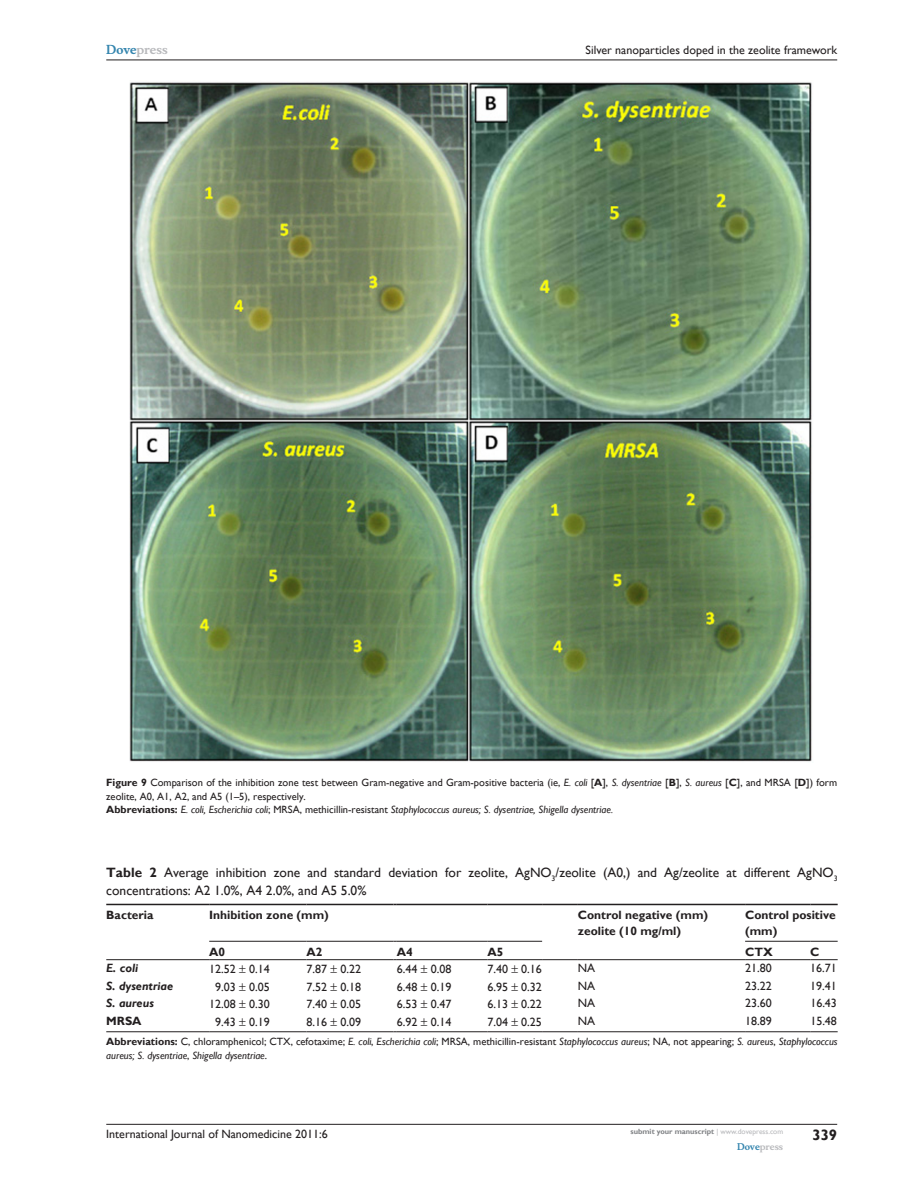
<style>
.page{position:relative;width:918px;height:1188px;background:#fff}
.page>*{position:absolute;margin:0;border:0;box-sizing:border-box;transform-origin:0 0}
.t1{font:700 15px "Gill Sans";color:#231f20}
.t2{font:13.5px/18px "Gill Sans";color:#231f20}
.t3{font:12px "Gill Sans";color:#231f20}
.t4{font:700 12px/16.5px "Gill Sans";color:#231f20}
.t5{font:italic 700 12px "Gill Sans";color:#231f20}
.t6{font:700 12px "Musee";color:#b8b9bc}
.t7{font:10.5px/13.5px "Gill Sans";color:#231f20}
.t8{font:italic 10.5px/13.5px "Gill Sans";color:#231f20}
.t9{font:700 9px "Musee";color:#b8b9bc}
.t10{font:700 7.5px "Gill Sans";color:#808285}
.s1{color:#3485ae}
.s2{font-weight:700}
.s3{font-style:italic}
.s4{font-weight:700;font-style:normal}
.s5{font-style:normal}
.s6{font-weight:400;color:#b8b9bc}
</style>
<div class="page">
<hr style="left:106px;top:1124px;width:731px;height:1px;background:#231f20">
<hr style="left:106px;top:60px;width:731px;height:1px;background:#231f20">
<img style="left:130px;top:82px;width:682px;height:680px">
<hr style="left:106px;top:904px;width:103px;height:1px;background:#231f20">
<hr style="left:209px;top:904px;width:98px;height:1px;background:#231f20">
<hr style="left:307px;top:904px;width:87px;height:1px;background:#231f20">
<hr style="left:397px;top:904px;width:90px;height:1px;background:#231f20">
<hr style="left:487px;top:904px;width:55px;height:1px;background:#231f20">
<hr style="left:542px;top:904px;width:36px;height:1px;background:#231f20">
<hr style="left:578px;top:904px;width:167px;height:1px;background:#231f20">
<hr style="left:745px;top:904px;width:65px;height:1px;background:#231f20">
<svg style="left:810px;top:904px;width:28px;height:1px"></svg>
<hr style="left:209px;top:959px;width:98px;height:1px;background:#231f20">
<hr style="left:307px;top:959px;width:87px;height:1px;background:#231f20">
<hr style="left:397px;top:959px;width:90px;height:1px;background:#231f20">
<hr style="left:487px;top:959px;width:55px;height:1px;background:#231f20">
<hr style="left:542px;top:959px;width:36px;height:1px;background:#231f20">
<hr style="left:578px;top:959px;width:167px;height:1px;background:#231f20">
<hr style="left:745px;top:959px;width:65px;height:1px;background:#231f20">
<svg style="left:810px;top:959px;width:28px;height:1px"></svg>
<hr style="left:106px;top:959px;width:103px;height:1px;background:#231f20">
<hr style="left:209px;top:941px;width:98px;height:1px;background:#231f20">
<hr style="left:307px;top:941px;width:87px;height:1px;background:#231f20">
<hr style="left:397px;top:941px;width:90px;height:1px;background:#231f20">
<hr style="left:487px;top:941px;width:55px;height:1px;background:#231f20">
<hr style="left:745px;top:941px;width:65px;height:1px;background:#231f20">
<svg style="left:810px;top:941px;width:28px;height:1px"></svg>
<hr style="left:106px;top:1031px;width:103px;height:1px;background:#231f20">
<hr style="left:209px;top:1031px;width:98px;height:1px;background:#231f20">
<hr style="left:307px;top:1031px;width:87px;height:1px;background:#231f20">
<hr style="left:397px;top:1031px;width:90px;height:1px;background:#231f20">
<hr style="left:487px;top:1031px;width:55px;height:1px;background:#231f20">
<hr style="left:542px;top:1031px;width:36px;height:1px;background:#231f20">
<hr style="left:578px;top:1031px;width:167px;height:1px;background:#231f20">
<hr style="left:745px;top:1031px;width:65px;height:1px;background:#231f20">
<svg style="left:810px;top:1031px;width:28px;height:1px"></svg>
<p class="t6" style="left:106px;top:43px;width:63px"><span class="s1">Dove</span>press</p>
<p class="t3" style="left:586px;top:43px;width:253px">Silver nanoparticles doped in the zeolite framework</p>
<p class="t7" style="left:106px;top:776px;width:732px"><span class="s2">Figure 9</span> Comparison of the inhibition zone test between Gram-negative and Gram-positive bacteria (ie, <span class="s3">E. coli</span> [<span class="s2">A</span>], <span class="s3">S. dysentriae</span> [<span class="s2">B</span>], <span class="s3">S. aureus</span> [<span class="s2">C</span>], and MRSA [<span class="s2">D</span>]) form zeolite, A0, A1, A2, and A5 (1–5), respectively.<br><span class="s2">Abbreviations:</span> <span class="s3">E. coli, Escherichia coli</span>; MRSA, methicillin-resistant <span class="s3">Staphylococcus aureus; S. dysentriae, Shigella dysentriae.</span></p>
<p class="t2" style="left:106px;top:863px;width:733px"><span class="s2">Table 2</span> Average inhibition zone and standard deviation for zeolite, AgNO<sub>3</sub>/zeolite (A0,) and Ag/zeolite at different AgNO<sub>3 </sub>concentrations: A2 1.0%, A4 2.0%, and A5 5.0%</p>
<p class="t4" style="left:106px;top:907px;width:49px">Bacteria</p>
<p class="t4" style="left:209px;top:907px;width:121px">Inhibition zone (mm)</p>
<p class="t4" style="left:578px;top:907px;width:132px">Control negative (mm) zeolite (10 mg/ml)</p>
<p class="t4" style="left:745px;top:907px;width:92px">Control positive (mm)</p>
<p class="t4" style="left:209px;top:944px;width:17px">A0</p>
<p class="t4" style="left:307px;top:944px;width:17px">A2</p>
<p class="t4" style="left:397px;top:944px;width:17px">A4</p>
<p class="t4" style="left:487px;top:944px;width:17px">A5</p>
<p class="t4" style="left:745px;top:944px;width:29px">CTX</p>
<p class="t4" style="left:810px;top:944px;width:11px">C</p>
<p class="t5" style="left:106px;top:961px;width:34px">E. coli</p>
<p class="t3" style="left:209px;top:962px;width:62px">12.52 0.14</p>
<p class="t3" style="left:307px;top:962px;width:56px">7.87 0.22</p>
<p class="t3" style="left:397px;top:962px;width:56px">6.44 0.08</p>
<p class="t3" style="left:487px;top:962px;width:56px">7.40 0.16</p>
<p class="t3" style="left:578px;top:961px;width:19px">NA</p>
<p class="t3" style="left:745px;top:961px;width:28px">21.80</p>
<p class="t3" style="left:810px;top:961px;width:28px">16.71</p>
<p class="t5" style="left:106px;top:979px;width:68px">S. dysentriae</p>
<p class="t3" style="left:215px;top:980px;width:56px">9.03 0.05</p>
<p class="t3" style="left:307px;top:980px;width:56px">7.52 0.18</p>
<p class="t3" style="left:397px;top:980px;width:56px">6.48 0.19</p>
<p class="t3" style="left:487px;top:980px;width:56px">6.95 0.32</p>
<p class="t3" style="left:578px;top:979px;width:19px">NA</p>
<p class="t3" style="left:745px;top:979px;width:28px">23.22</p>
<p class="t3" style="left:810px;top:979px;width:28px">19.41</p>
<p class="t5" style="left:106px;top:996px;width:49px">S. aureus</p>
<p class="t3" style="left:209px;top:997px;width:62px">12.08 0.30</p>
<p class="t3" style="left:307px;top:997px;width:56px">7.40 0.05</p>
<p class="t3" style="left:397px;top:997px;width:56px">6.53 0.47</p>
<p class="t3" style="left:487px;top:997px;width:56px">6.13 0.22</p>
<p class="t3" style="left:578px;top:996px;width:19px">NA</p>
<p class="t3" style="left:745px;top:996px;width:28px">23.60</p>
<p class="t3" style="left:810px;top:996px;width:28px">16.43</p>
<p class="t4" style="left:106px;top:1013px;width:37px">MRSA</p>
<p class="t3" style="left:215px;top:1015px;width:56px">9.43 0.19</p>
<p class="t3" style="left:307px;top:1015px;width:56px">8.16 0.09</p>
<p class="t3" style="left:397px;top:1015px;width:56px">6.92 0.14</p>
<p class="t3" style="left:487px;top:1015px;width:56px">7.04 0.25</p>
<p class="t3" style="left:578px;top:1014px;width:19px">NA</p>
<p class="t3" style="left:745px;top:1014px;width:28px">18.89</p>
<p class="t3" style="left:810px;top:1014px;width:28px">15.48</p>
<p class="t8" style="left:106px;top:1035px;width:733px"><span class="s4">Abbreviations:</span> <span class="s5">C, chloramphenicol; CTX, cefotaxime;</span> E. coli<span class="s5">,</span> Escherichia coli<span class="s5">; MRSA, methicillin-resistant</span> Staphylococcus aureus<span class="s5">; NA, not appearing;</span> S. aureus<span class="s5">,</span> Staphylococcus aureus; S. dysentriae<span class="s5">,</span> Shigella dysentriae<span class="s5">.</span></p>
<p class="t3" style="left:106px;top:1127px;width:223px">International Journal of Nanomedicine 2011:6</p>
<p class="t10" style="left:631px;top:1127px;width:154px">submit your manuscript <span class="s6">| www.dovepress.com</span></p>
<p class="t9" style="left:737px;top:1141px;width:48px"><span class="s1">Dove</span>press</p>
<h1 class="t1" style="left:812px;top:1126px;width:26px">339</h1>
</div>
